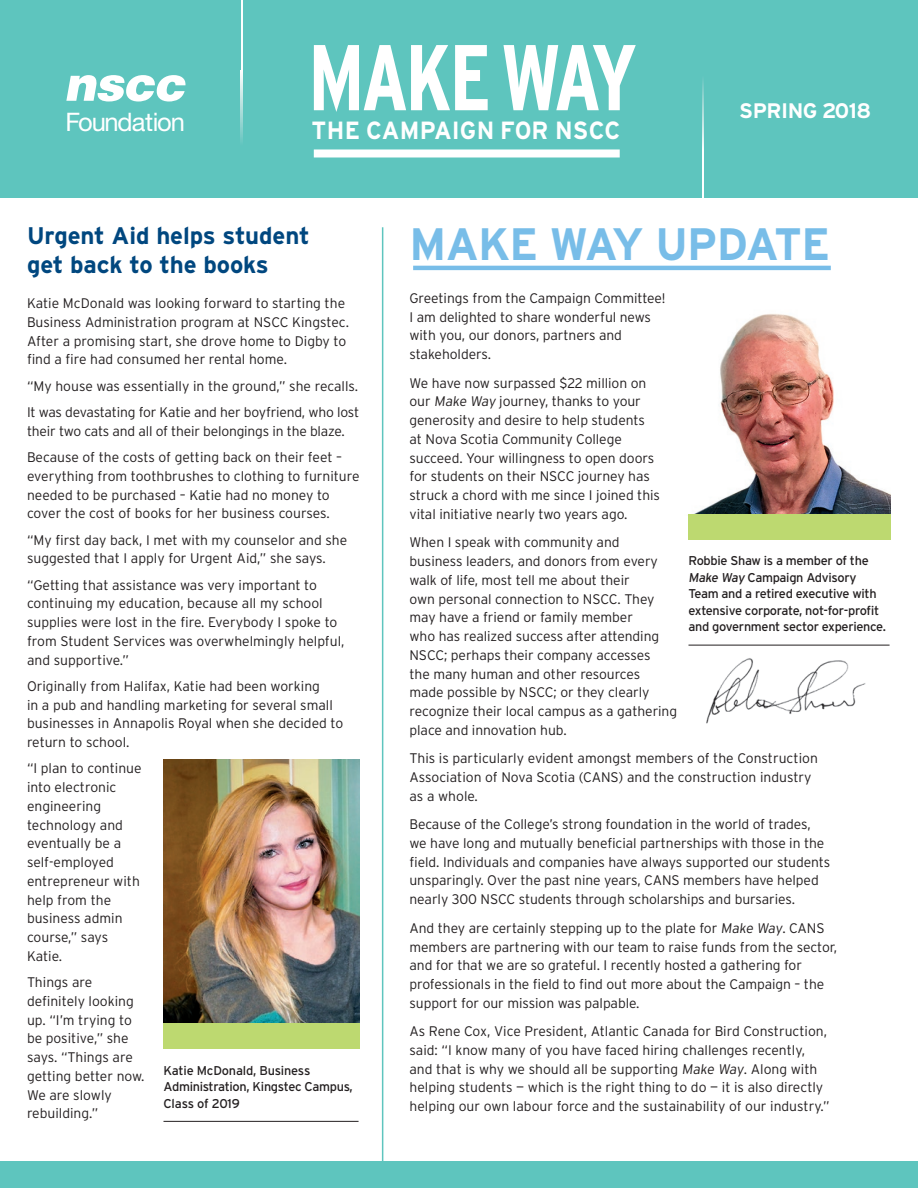
<style>
.page{position:relative;width:918px;height:1188px;background:#fff}
.page>*{position:absolute;margin:0;border:0;box-sizing:border-box;transform-origin:0 0}
.t1{font:700 condensed 93.15px "Interstate";letter-spacing:-.04em;color:#fff;scale:.95 1}
.t2{font:700 45.3px "Interstate";letter-spacing:-.015em;color:#78bde8}
.t3{font:25.5px "Helvetica Neue LT Std";letter-spacing:-.045em;color:#fff}
.t4{font:700 24.9px "Interstate";letter-spacing:.005em;color:#fff;scale:.95 1}
.t5{font:700 24px/28.5px "Interstate";letter-spacing:-.005em;color:#00477f}
.t6{font:700 21px "Interstate";letter-spacing:-.02em;color:#fff}
.t7{font:300 13.8px/18.8px "Interstate";letter-spacing:-.005em;color:#231f20}
.t8{font:12.75px/16.5px "Interstate";letter-spacing:-.025em;color:#231f20}
</style>
<div class="page">
<div style="left:0;top:0;width:918px;height:197px;background:#5ec5be"></div>
<div style="left:0;top:1161px;width:918px;height:27px;background:#5ec5be"></div>
<svg style="left:66px;top:75px;width:119px;height:27px"></svg>
<div style="left:314px;top:149px;width:306px;height:9px;background:#fff"></div>
<hr style="left:241px;top:0;width:2px;height:99px;background:#fff">
<svg style="left:241px;top:75px;width:2px;height:67px"></svg>
<hr style="left:702px;top:129px;width:2px;height:71px;background:#fff">
<svg style="left:702px;top:80px;width:2px;height:66px"></svg>
<hr style="left:413px;top:266px;width:418px;height:4px;background:#78bde8">
<hr style="left:382px;top:227px;width:1px;height:941px;background:#5ec5be">
<img style="left:163px;top:759px;width:197px;height:264px">
<div style="left:163px;top:1023px;width:197px;height:25px;background:#bdd970"></div>
<hr style="left:164px;top:1121px;width:195px;height:1px;background:#231f20">
<img style="left:706px;top:658px;width:160px;height:66px">
<img style="left:688px;top:314px;width:203px;height:201px">
<div style="left:688px;top:515px;width:203px;height:25px;background:#bdd970"></div>
<hr style="left:688px;top:645px;width:202px;height:1px;background:#231f20">
<h3 class="t3" style="left:66px;top:106px;width:121px">Foundation</h3>
<h1 class="t1" style="left:308px;top:25px;width:348px">MAKE WAY</h1>
<h3 class="t4" style="left:312px;top:117px;width:327px">THE CAMPAIGN FOR NSCC</h3>
<h3 class="t6" style="left:739px;top:99px;width:134px">SPRING 2018</h3>
<h3 class="t5" style="left:27px;top:222px;width:284px">Urgent Aid helps student get back to the books</h3>
<p class="t7" style="left:27px;top:294px;width:324px">Katie McDonald was looking forward to starting the Business Administration program at NSCC Kingstec.<br>After a promising start, she drove home to Digby to find a fire had consumed her rental home.</p>
<p class="t7" style="left:27px;top:373px;width:334px;line-height:26.2px">“My house was essentially in the ground,” she recalls.<br>It was devastating for Katie and her boyfriend, who lost</p>
<p class="t7" style="left:27px;top:418px;width:319px;line-height:26.2px">their two cats and all of their belongings in the blaze.<br>Because of the costs of getting back on their feet –</p>
<p class="t7" style="left:27px;top:466px;width:334px">everything from toothbrushes to clothing to furniture needed to be purchased – Katie had no money to cover the cost of books for her business courses.</p>
<p class="t7" style="left:27px;top:530px;width:322px">“My first day back, I met with my counselor and she suggested that I apply for Urgent Aid,” she says.</p>
<p class="t7" style="left:27px;top:575px;width:319px">“Getting that assistance was very important to continuing my education, because all my school supplies were lost in the fire. Everybody I spoke to from Student Services was overwhelmingly helpful, and supportive.”</p>
<p class="t7" style="left:27px;top:677px;width:318px">Originally from Halifax, Katie had been working<br>in a pub and handling marketing for several small businesses in Annapolis Royal when she decided to return to school.</p>
<p class="t7" style="left:27px;top:759px;width:116px">“I plan to continue into electronic engineering technology and eventually be a self-employed entrepreneur with help from the business admin course,” says<br>Katie.</p>
<p class="t7" style="left:27px;top:973px;width:119px">Things are definitely looking up. “I’m trying to be positive,” she says. “Things are getting better now.<br>We are slowly rebuilding.”</p>
<p class="t8" style="left:164px;top:1062px;width:191px">Katie McDonald, Business<br>Administration, Kingstec Campus,<br>Class of 2019</p>
<h2 class="t2" style="left:410px;top:219px;width:422px">MAKE WAY UPDATE</h2>
<p class="t7" style="left:410px;top:289px;width:258px">Greetings from the Campaign Committee!<br>I am delighted to share wonderful news with you, our donors, partners and stakeholders.</p>
<p class="t7" style="left:410px;top:373px;width:252px">We have now surpassed $22 million on our Make Way journey, thanks to your generosity and desire to help students at Nova Scotia Community College succeed. Your willingness to open doors for students on their NSCC journey has struck a chord with me since I joined this vital initiative nearly two years ago.</p>
<p class="t7" style="left:410px;top:533px;width:269px">When I speak with community and<br>business leaders, and donors from every walk of life, most tell me about their<br>own personal connection to NSCC. They may have a friend or family member<br>who has realized success after attending NSCC; perhaps their company accesses<br>the many human and other resources made possible by NSCC; or they clearly recognize their local campus as a gathering place and innovation hub.</p>
<p class="t7" style="left:410px;top:749px;width:410px">This is particularly evident amongst members of the Construction<br>Association of Nova Scotia (CANS) and the construction industry as a whole.</p>
<p class="t7" style="left:410px;top:815px;width:422px">Because of the College’s strong foundation in the world of trades, we have long and mutually beneficial partnerships with those in the field. Individuals and companies have always supported our students unsparingly. Over the past nine years, CANS members have helped nearly 300 NSCC students through scholarships and bursaries.</p>
<p class="t7" style="left:409px;top:918px;width:429px">And they are certainly stepping up to the plate for Make Way. CANS members are partnering with our team to raise funds from the sector, and for that we are so grateful. I recently hosted a gathering for professionals in the field to find out more about the Campaign – the support for our mission was palpable.</p>
<p class="t7" style="left:409px;top:1022px;width:422px">As Rene Cox, Vice President, Atlantic Canada for Bird Construction, said: “I know many of you have faced hiring challenges recently, and that is why we should all be supporting Make Way. Along with helping students — which is the right thing to do — it is also directly helping our own labour force and the sustainability of our industry.”</p>
<p class="t8" style="left:688px;top:553px;width:199px">Robbie Shaw is a member of the<br>Make Way Campaign Advisory<br>Team and a retired executive with extensive corporate, not-for-profit and government sector experience.</p>
</div>
